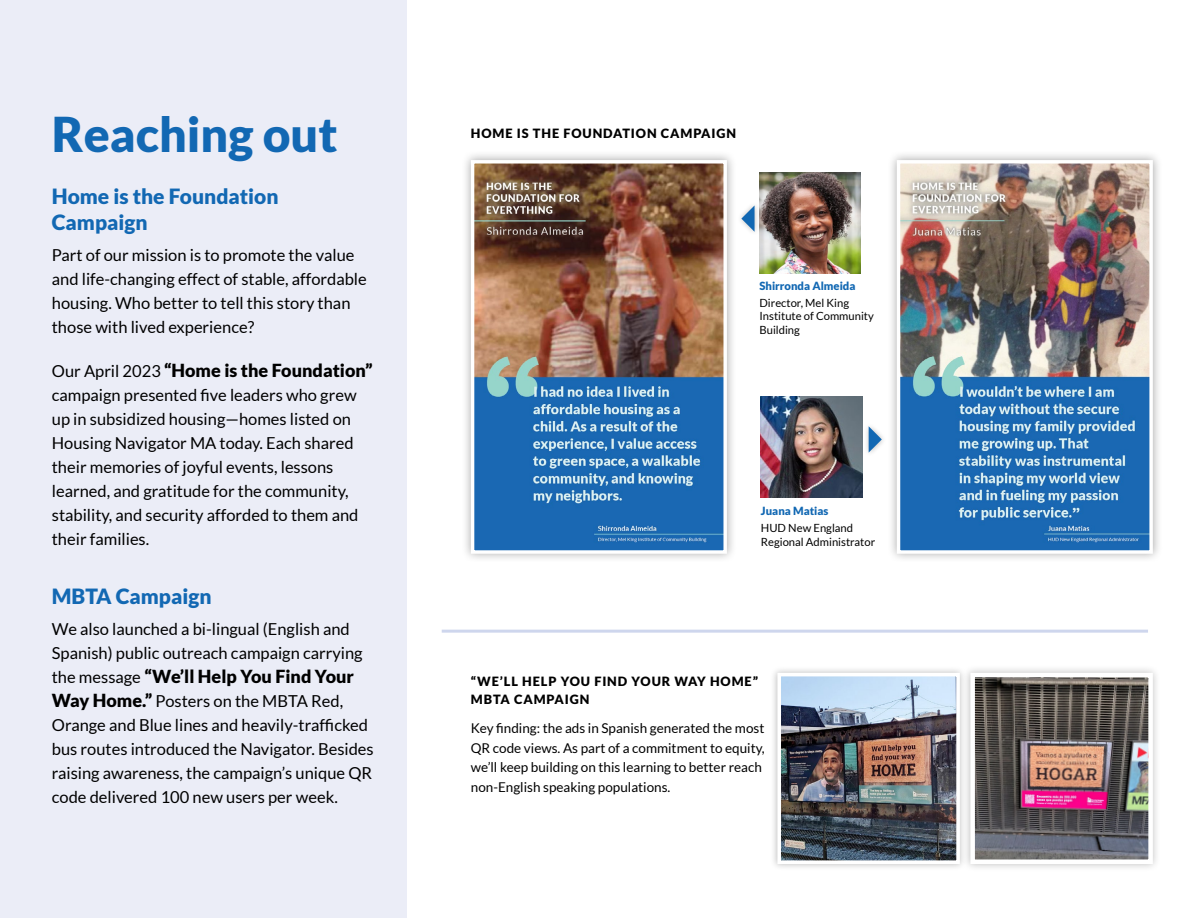
<style>
.page{position:relative;width:1188px;height:918px;background:#fff}
.page>*{position:absolute;margin:0;border:0;box-sizing:border-box;transform-origin:0 0}
.t1{font:900 48px "Lato";color:#1268b3}
.t2{font:900 21px/25.5px "Lato";color:#1268b3}
.t3{font:900 18px "Lato";color:#000}
.t4{font:16.5px/24px "Lato";color:#000}
.t5{font:13.5px/19.5px "Lato";color:#000}
.t6{font:900 12.75px/18px "Lato";letter-spacing:.07em;color:#000}
.t7{font:11.25px/13.5px "Lato";color:#000}
.t8{font:900 11.25px "Lato";color:#1268b3}
.s1{font-weight:400;font-size:16.5px}
.s2{font-weight:900;font-size:18px}
</style>
<div class="page">
<div style="left:0;top:0;width:406px;height:918px;background:#ebedf7"></div>
<div style="left:461px;top:151px;width:276px;height:412px;background:#000;opacity:.34"></div>
<img style="left:475px;top:164px;width:248px;height:386px">
<div style="left:471px;top:160px;width:256px;height:394px;border:3px solid #fff"></div>
<div style="left:887px;top:151px;width:275px;height:412px;background:#000;opacity:.34"></div>
<img style="left:901px;top:164px;width:248px;height:386px">
<div style="left:897px;top:160px;width:256px;height:394px;border:3px solid #fff"></div>
<div style="left:771px;top:666px;width:196px;height:205px;background:#000;opacity:.27"></div>
<img style="left:782px;top:678px;width:173px;height:181px">
<div style="left:777px;top:673px;width:183px;height:191px;border:4px solid #fff"></div>
<hr style="left:442px;top:630px;width:706px;height:3px;background:#ced6ed">
<img style="left:761px;top:396px;width:101px;height:102px">
<img style="left:759px;top:172px;width:102px;height:101px">
<div style="left:736px;top:201px;width:24px;height:36px;background:#000;opacity:.27"></div>
<svg style="left:741px;top:205px;width:14px;height:27px"></svg>
<div style="left:863px;top:421px;width:24px;height:36px;background:#000;opacity:.27"></div>
<svg style="left:869px;top:426px;width:13px;height:27px"></svg>
<div style="left:962px;top:664px;width:199px;height:209px;background:#000;opacity:.27"></div>
<img style="left:976px;top:679px;width:171px;height:179px">
<div style="left:970px;top:673px;width:183px;height:191px;border:5px solid #fff"></div>
<h1 class="t1" style="left:52px;top:106px;width:287px">Reaching out</h1>
<p class="t2" style="left:52px;top:183px;width:228px">Home is the Foundation<br>Campaign</p>
<p class="t4" style="left:52px;top:242px;width:317px">Part of our mission is to promote the value and life-changing effect of stable, affordable housing. Who better to tell this story than those with lived experience?</p>
<p class="t3" style="left:52px;top:360px;width:322px"><span class="s1">Our April 2023</span> “Home is the Foundation”</p>
<p class="t4" style="left:52px;top:383px;width:308px">campaign presented five leaders who grew up in subsidized housing—homes listed on Housing Navigator MA today. Each shared their memories of joyful events, lessons learned, and gratitude for the community, stability, and security afforded to them and their families.</p>
<p class="t2" style="left:52px;top:583px;width:161px">MBTA Campaign</p>
<p class="t4" style="left:52px;top:617px;width:312px">We also launched a bi-lingual (English and<br>Spanish) public outreach campaign carrying</p>
<p class="t3" style="left:52px;top:666px;width:304px"><span class="s1">the message</span> “We’ll Help You Find Your</p>
<p class="t4" style="left:52px;top:689px;width:323px"><span class="s2">Way Home.”</span> Posters on the MBTA Red, Orange and Blue lines and heavily-trafficked bus routes introduced the Navigator. Besides raising awareness, the campaign’s unique QR code delivered 100 new users per week.</p>
<p class="t6" style="left:471px;top:124px;width:267px">HOME IS THE FOUNDATION CAMPAIGN</p>
<p class="t8" style="left:759px;top:279px;width:98px">Shirronda Almeida</p>
<p class="t7" style="left:759px;top:296px;width:116px">Director, Mel King<br>Institute of Community<br>Building</p>
<p class="t8" style="left:761px;top:504px;width:69px">Juana Matias</p>
<p class="t7" style="left:761px;top:521px;width:116px">HUD New England<br>Regional Administrator</p>
<p class="t6" style="left:471px;top:672px;width:289px">“WE’LL HELP YOU FIND YOUR WAY HOME”<br>MBTA CAMPAIGN</p>
<p class="t5" style="left:471px;top:719px;width:295px">Key finding: the ads in Spanish generated the most QR code views. As part of a commitment to equity, we’ll keep building on this learning to better reach non-English speaking populations.</p>
</div>
